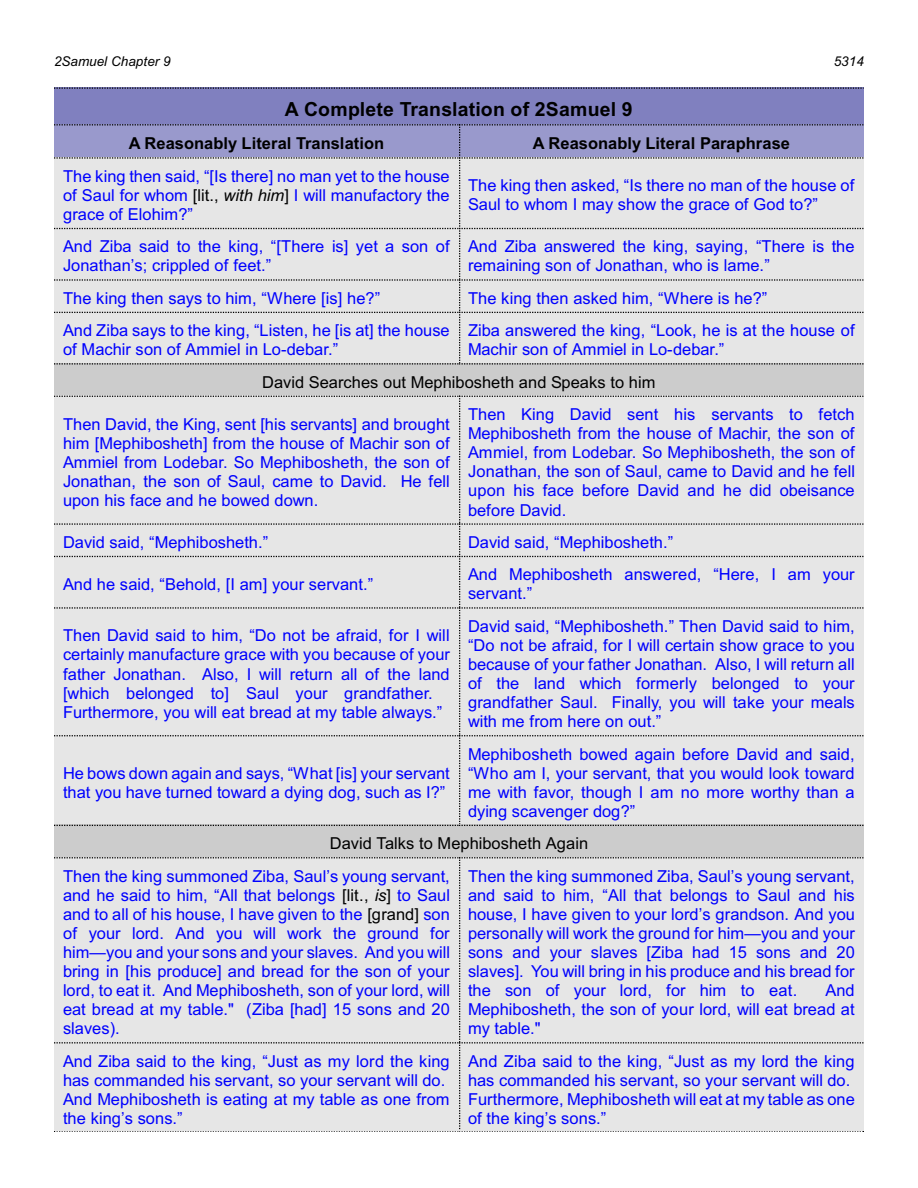
<style>
.page{position:relative;width:918px;height:1188px;background:#fff}
.page>*{position:absolute;margin:0;border:0;box-sizing:border-box;transform-origin:0 0}
.t1{font:700 19.5px "Arial";letter-spacing:.01em;color:#000}
.t2{font:16.5px/19px "Arial";color:#00f}
.t3{font:16.5px "Arial";color:#000}
.t4{font:700 16.5px "Arial";color:#000}
.t5{font:italic 13.5px "Arial";color:#000}
.s1{color:#000}
.s2{font-style:italic;color:#000}
</style>
<div class="page">
<div style="left:54px;top:87px;width:810px;height:37px;background:#8080bf"></div>
<svg style="left:54px;top:87px;width:810px;height:2px"></svg>
<div style="left:54px;top:363px;width:405px;height:32px;background:#ccc"></div>
<div style="left:459px;top:363px;width:405px;height:32px;background:#ccc"></div>
<svg style="left:54px;top:124px;width:810px;height:240px;background:#d8d8df"></svg>
<div style="left:54px;top:825px;width:405px;height:32px;background:#ccc"></div>
<div style="left:459px;top:825px;width:405px;height:32px;background:#ccc"></div>
<div style="left:54px;top:396px;width:810px;height:430px;background:#e6e6e6"></div>
<div style="left:54px;top:857px;width:810px;height:275px;background:#e6e6e6"></div>
<p class="t5" style="left:54px;top:57px;width:118px">2Samuel Chapter 9</p>
<p class="t5" style="left:834px;top:57px;width:32px">5314</p>
<p class="t1" style="left:285px;top:101px;width:349px">A Complete Translation of 2Samuel 9</p>
<p class="t4" style="left:129px;top:137px;width:257px">A Reasonably Literal Translation</p>
<p class="t4" style="left:533px;top:137px;width:259px">A Reasonably Literal Paraphrase</p>
<p class="t2" style="left:63px;top:168px;width:388px;text-align:justify">The king then said, “[Is there] no man yet to the house of Saul for whom <span class="s1">[lit.,</span> <span class="s2">with him</span><span class="s1">]</span> I will manufactory the grace of Elohim?”</p>
<p class="t2" style="left:468px;top:178px;width:388px">The king then asked, “Is there no man of the house of<br>Saul to whom I may show the grace of God to?”</p>
<p class="t2" style="left:63px;top:239px;width:388px">And Ziba said to the king, “[There is] yet a son of<br>Jonathan’s; crippled of feet.”</p>
<p class="t2" style="left:468px;top:239px;width:388px">And Ziba answered the king, saying, “There is the remaining son of Jonathan, who is lame.”</p>
<p class="t2" style="left:63px;top:290px;width:319px">The king then says to him, “Where [is] he?”</p>
<p class="t2" style="left:468px;top:290px;width:301px">The king then asked him, “Where is he?”</p>
<p class="t2" style="left:63px;top:322px;width:388px">And Ziba says to the king, “Listen, he [is at] the house of Machir son of Ammiel in Lo-debar.”</p>
<p class="t2" style="left:468px;top:322px;width:388px">Ziba answered the king, “Look, he is at the house of<br>Machir son of Ammiel in Lo-debar.”</p>
<p class="t3" style="left:262px;top:376px;width:395px">David Searches out Mephibosheth and Speaks to him</p>
<p class="t2" style="left:63px;top:416px;width:388px;text-align:justify">Then David, the King, sent [his servants] and brought him [Mephibosheth] from the house of Machir son of Ammiel from Lodebar. So Mephibosheth, the son of Jonathan, the son of Saul, came to David. He fell upon his face and he bowed down.</p>
<p class="t2" style="left:468px;top:406px;width:389px;text-align:justify">Then King David sent his servants to fetch Mephibosheth from the house of Machir, the son of Ammiel, from Lodebar. So Mephibosheth, the son of Jonathan, the son of Saul, came to David and he fell upon his face before David and he did obeisance before David.</p>
<p class="t2" style="left:63px;top:534px;width:207px">David said, “Mephibosheth.”</p>
<p class="t2" style="left:468px;top:534px;width:207px">David said, “Mephibosheth.”</p>
<p class="t2" style="left:63px;top:576px;width:312px">And he said, “Behold, [I am] your servant.”</p>
<p class="t2" style="left:468px;top:567px;width:388px">And Mephibosheth answered, “Here, I am your servant.”</p>
<p class="t2" style="left:63px;top:628px;width:388px">Then David said to him, “Do not be afraid, for I will certainly manufacture grace with you because of your father Jonathan. Also, I will return all of the land [which belonged to] Saul your grandfather.<br>Furthermore, you will eat bread at my table always.”</p>
<p class="t2" style="left:468px;top:618px;width:388px;text-align:justify">David said, “Mephibosheth.” Then David said to him, “Do not be afraid, for I will certain show grace to you because of your father Jonathan. Also, I will return all of the land which formerly belonged to your grandfather Saul. Finally, you will take your meals with me from here on out.”</p>
<p class="t2" style="left:63px;top:765px;width:388px">He bows down again and says, “What [is] your servant that you have turned toward a dying dog, such as I?”</p>
<p class="t2" style="left:468px;top:746px;width:388px;text-align:justify">Mephibosheth bowed again before David and said, “Who am I, your servant, that you would look toward me with favor, though I am no more worthy than a dying scavenger dog?”</p>
<p class="t3" style="left:330px;top:837px;width:260px">David Talks to Mephibosheth Again</p>
<p class="t2" style="left:63px;top:868px;width:389px;text-align:justify">Then the king summoned Ziba, Saul’s young servant, and he said to him, “All that belongs <span class="s1">[lit.,</span> <span class="s2">is</span><span class="s1">]</span> to Saul and to all of his house, I have given to the <span class="s1">[grand]</span> son of your lord. And you will work the ground for him—you and your sons and your slaves. And you will bring in [his produce] and bread for the son of your lord, to eat it. And Mephibosheth, son of your lord, will eat bread at my table." (Ziba [had] 15 sons and 20 slaves).</p>
<p class="t2" style="left:468px;top:868px;width:389px;text-align:justify">Then the king summoned Ziba, Saul’s young servant, and said to him, “All that belongs to Saul and his house, I have given to your lord’s grandson. And you personally will work the ground for him—you and your sons and your slaves [Ziba had 15 sons and 20 slaves]. You will bring in his produce and his bread for the son of your lord, for him to eat.</p>
<p class="t2" style="left:468px;top:982px;width:388px;text-align:justify;text-indent:357px">And Mephibosheth, the son of your lord, will eat bread at my table."</p>
<p class="t2" style="left:63px;top:1053px;width:388px">And Ziba said to the king, “Just as my lord the king has commanded his servant, so your servant will do.<br>And Mephibosheth is eating at my table as one from the king’s sons.”</p>
<p class="t2" style="left:468px;top:1053px;width:388px">And Ziba said to the king, “Just as my lord the king has commanded his servant, so your servant will do.<br>Furthermore, Mephibosheth will eat at my table as one of the king’s sons.”</p>
</div>
